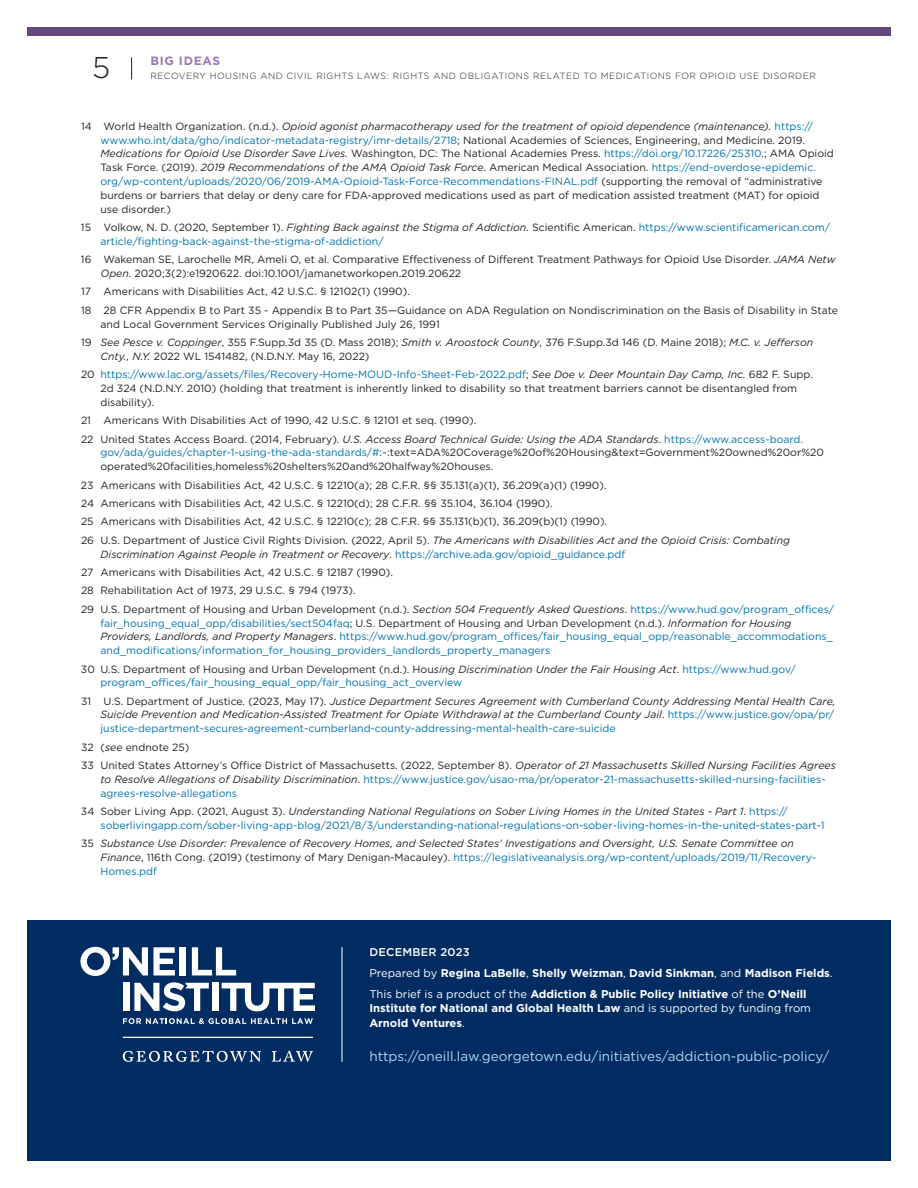
<style>
.page{position:relative;width:918px;height:1188px;background:#fff}
.page>*{position:absolute;margin:0;border:0;box-sizing:border-box;transform-origin:0 0}
.t1{font:300 30px "Gotham";color:#231f20}
.t2{font:13.5px "Gotham";color:#acdaf4}
.t3{font:700 12px "Gotham";letter-spacing:.06em;color:#9d79af}
.t4{font:700 11.25px/14.2px "Gotham";color:#fff}
.t5{font:500 11.25px "Gotham";letter-spacing:.02em;color:#fff}
.t6{font:10.5px/18.5px "Gotham";color:#231f20}
.t7{font:10.5px/13.8px "Gotham";color:#0073ae}
.t8{font:italic 10.5px/13.8px "Gotham";color:#231f20}
.t9{font:300 9px "Gotham";letter-spacing:.06em;color:#231f20}
.s1{font-style:italic}
.s2{color:#0073ae}
.s3{color:#231f20}
.s4{font-style:italic;color:#231f20}
.s5{font-style:normal}
.s6{font-style:normal;color:#0073ae}
.s7{font-weight:400}
</style>
<div class="page">
<div style="left:27px;top:920px;width:864px;height:241px;background:#002c62"></div>
<hr style="left:342px;top:947px;width:1px;height:115px;background:#fff">
<div style="left:27px;top:27px;width:864px;height:9px;background:#63487d"></div>
<svg style="left:131px;top:57px;width:1px;height:22px"></svg>
<div style="left:180px;top:947px;width:6px;height:28px;background:#fff"></div>
<svg style="left:192px;top:947px;width:44px;height:28px"></svg>
<div style="left:123px;top:983px;width:6px;height:28px;background:#fff"></div>
<svg style="left:134px;top:982px;width:75px;height:29px"></svg>
<div style="left:212px;top:983px;width:6px;height:28px;background:#fff"></div>
<svg style="left:222px;top:983px;width:93px;height:28px"></svg>
<hr style="left:123px;top:1037px;width:190px;height:1px;background:#fff">
<svg style="left:272px;top:1051px;width:41px;height:11px"></svg>
<svg style="left:80px;top:947px;width:95px;height:29px"></svg>
<svg style="left:123px;top:1051px;width:138px;height:11px"></svg>
<svg style="left:123px;top:1018px;width:190px;height:6px"></svg>
<h1 class="t1" style="left:92px;top:49px;width:20px">5</h1>
<p class="t3" style="left:150px;top:53px;width:71px">BIG IDEAS</p>
<p class="t9" style="left:150px;top:70px;width:667px">RECOVERY HOUSING AND CIVIL RIGHTS LAWS: RIGHTS AND OBLIGATIONS RELATED TO MEDICATIONS FOR OPIOID USE DISORDER</p>
<p class="t6" style="left:100px;top:119px;width:735px;line-height:13.8px;text-indent:-19px">14 World Health Organization. (n.d.). <span class="s1">Opioid agonist pharmacotherapy used for the treatment of opioid dependence (maintenance).</span> <span class="s2">https:// www.who.int/data/gho/indicator-metadata-registry/imr-details/2718</span>; National Academies of Sciences, Engineering, and Medicine. 2019.<br><span class="s1">Medications for Opioid Use Disorder Save Lives.</span> Washington, DC: The National Academies Press. <span class="s2">https://doi.org/10.17226/25310</span>.; AMA Opioid Task Force. (2019). <span class="s1">2019 Recommendations of the AMA Opioid Task Force</span>. American Medical Association. <span class="s2">https://end-overdose-epidemic. org/wp-content/uploads/2020/06/2019-AMA-Opioid-Task-Force-Recommendations-FINAL.pdf</span> (supporting the removal of “administrative burdens or barriers that delay or deny care for FDA-approved medications used as part of medication assisted treatment (MAT) for opioid use disorder.)</p>
<p class="t7" style="left:100px;top:220px;width:731px;text-indent:-19px"><span class="s3">15 Volkow, N. D. (2020, September 1).</span> <span class="s4">Fighting Back against the Stigma of Addiction</span><span class="s3">. Scientific American.</span> https://www.scientificamerican.com/ article/fighting-back-against-the-stigma-of-addiction/</p>
<p class="t6" style="left:100px;top:252px;width:737px;line-height:13.8px;text-indent:-20px">16 Wakeman SE, Larochelle MR, Ameli O, et al. Comparative Effectiveness of Different Treatment Pathways for Opioid Use Disorder. <span class="s1">JAMA Netw<br>Open</span>. 2020;3(2):e1920622. doi:10.1001/jamanetworkopen.2019.20622</p>
<p class="t6" style="left:81px;top:282px;width:759px">17 Americans with Disabilities Act, 42 U.S.C. § 12102(1) (1990).<br>18 28 CFR Appendix B to Part 35 - Appendix B to Part 35—Guidance on ADA Regulation on Nondiscrimination on the Basis of Disability in State</p>
<p class="t6" style="left:81px;top:314px;width:734px;text-indent:19px">and Local Government Services Originally Published July 26, 1991<br>19 <span class="s1">See Pesce v. Coppinger</span>, 355 F.Supp.3d 35 (D. Mass 2018); <span class="s1">Smith v. Aroostock County</span>, 376 F.Supp.3d 146 (D. Maine 2018); <span class="s1">M.C. v. Jefferson</span></p>
<p class="t7" style="left:81px;top:347px;width:733px;line-height:18.5px;text-indent:19px"><span class="s4">Cnty., N.Y.</span> <span class="s3">2022 WL 1541482, (N.D.N.Y. May 16, 2022)<br>20</span> https://www.lac.org/assets/files/Recovery-Home-MOUD-Info-Sheet-Feb-2022.pdf<span class="s3">;</span> <span class="s4">See Doe v. Deer Mountain Day Camp, Inc.</span> <span class="s3">682 F. Supp.</span></p>
<p class="t6" style="left:100px;top:381px;width:698px;line-height:13.8px">2d 324 (N.D.N.Y. 2010) (holding that treatment is inherently linked to disability so that treatment barriers cannot be disentangled from disability).</p>
<p class="t6" style="left:81px;top:411px;width:724px">21 Americans With Disabilities Act of 1990, 42 U.S.C. § 12101 et seq. (1990).<br>22 United States Access Board. (2014, February). <span class="s1">U.S. Access Board Technical Guide: Using the ADA Standards</span>. <span class="s2">https://www.access-board.</span></p>
<p class="t6" style="left:100px;top:446px;width:725px;line-height:13.8px"><span class="s2">gov/ada/guides/chapter-1-using-the-ada-standards/#</span>:~:text=ADA%20Coverage%20of%20Housing&amp;text=Government%20owned%20or%20 operated%20facilities,homeless%20shelters%20and%20halfway%20houses.</p>
<p class="t6" style="left:81px;top:475px;width:711px">23 Americans with Disabilities Act, 42 U.S.C. § 12210(a); 28 C.F.R. §§ 35.131(a)(1), 36.209(a)(1) (1990).<br>24 Americans with Disabilities Act, 42 U.S.C. § 12210(d); 28 C.F.R. §§ 35.104, 36.104 (1990).<br>25 Americans with Disabilities Act, 42 U.S.C. § 12210(c); 28 C.F.R. §§ 35.131(b)(1), 36.209(b)(1) (1990).<br>26 U.S. Department of Justice Civil Rights Division. (2022, April 5). <span class="s1">The Americans with Disabilities Act and the Opioid Crisis: Combating</span></p>
<p class="t6" style="left:81px;top:544px;width:755px;text-indent:20px"><span class="s1">Discrimination Against People in Treatment or Recovery</span>. <span class="s2">https://archive.ada.gov/opioid_guidance.pdf<br></span>27 Americans with Disabilities Act, 42 U.S.C. § 12187 (1990).<br>28 Rehabilitation Act of 1973, 29 U.S.C. § 794 (1973).<br>29 U.S. Department of Housing and Urban Development (n.d.). <span class="s1">Section 504 Frequently Asked Questions</span>. <span class="s2">https://www.hud.gov/program_offices/</span></p>
<p class="t7" style="left:100px;top:616px;width:734px">fair_housing_equal_opp/disabilities/sect504faq<span class="s3">; U.S. Department of Housing and Urban Development (n.d.).</span> <span class="s4">Information for Housing<br>Providers, Landlords, and Property Managers</span><span class="s3">.</span> https://www.hud.gov/program_offices/fair_housing_equal_opp/reasonable_accommodations_ and_modifications/information_for_housing_providers_landlords_property_managers</p>
<p class="t7" style="left:101px;top:662px;width:697px;text-indent:-20px"><span class="s3">30 U.S. Department of Housing and Urban Development (n.d.). Hou</span><span class="s4">sing Discrimination Under the Fair Housing Act</span><span class="s3">.</span> https://www.hud.gov/ program_offices/fair_housing_equal_opp/fair_housing_act_overview</p>
<p class="t8" style="left:100px;top:694px;width:737px;text-indent:-19px"><span class="s5">31 U.S. Department of Justice. (2023, May 17).</span> Justice Department Secures Agreement with Cumberland County Addressing Mental Health Care,<br>Suicide Prevention and Medication-Assisted Treatment for Opiate Withdrawal at the Cumberland County Jail<span class="s5">.</span> <span class="s6">https://www.justice.gov/opa/pr/ justice-department-secures-agreement-cumberland-county-addressing-mental-health-care-suicide</span></p>
<p class="t6" style="left:81px;top:738px;width:756px">32 (<span class="s1">see</span> endnote 25)<br>33 United States Attorney’s Office District of Massachusetts. (2022, September 8). <span class="s1">Operator of 21 Massachusetts Skilled Nursing Facilities Agrees</span></p>
<p class="t7" style="left:101px;top:772px;width:727px"><span class="s4">to Resolve Allegations of Disability Discrimination</span><span class="s3">.</span> https://www.justice.gov/usao-ma/pr/operator-21-massachusetts-skilled-nursing-facilities&shy;agrees-resolve-allegations</p>
<p class="t7" style="left:100px;top:804px;width:726px;text-indent:-20px"><span class="s3">34 Sober Living App. (2021, August 3).</span> <span class="s4">Understanding National Regulations on Sober Living Homes in the United States - Part 1</span><span class="s3">.</span> https:// soberlivingapp.com/sober-living-app-blog/2021/8/3/understanding-national-regulations-on-sober-living-homes-in-the-united-states-part-1</p>
<p class="t8" style="left:100px;top:836px;width:717px;text-indent:-19px"><span class="s5">35</span> Substance Use Disorder: Prevalence of Recovery Homes, and Selected States’ Investigations and Oversight, U.S. Senate Committee on<br>Finance<span class="s5">, 116th Cong. (2019) (testimony of Mary Denigan-Macauley).</span> <span class="s6">https://legislativeanalysis.org/wp-content/uploads/2019/11/Recovery-<br>Homes.pdf</span></p>
<p class="t5" style="left:369px;top:945px;width:102px">DECEMBER 2023</p>
<p class="t4" style="left:369px;top:966px;width:465px"><span class="s7">Prepared by</span> Regina LaBelle<span class="s7">,</span> Shelly Weizman<span class="s7">,</span> David Sinkman<span class="s7">, and</span> Madison Fields<span class="s7">.</span></p>
<p class="t4" style="left:369px;top:987px;width:443px"><span class="s7">This brief is a product of the</span> Addiction &amp; Public Policy Initiative <span class="s7">of the</span> O’Neill<br>Institute for National and Global Health Law <span class="s7">and is supported by funding from<br></span>Arnold Ventures<span class="s7">.</span></p>
<p class="t2" style="left:369px;top:1048px;width:461px">https://oneill.law.georgetown.edu/initiatives/addiction-public-policy/</p>
</div>
